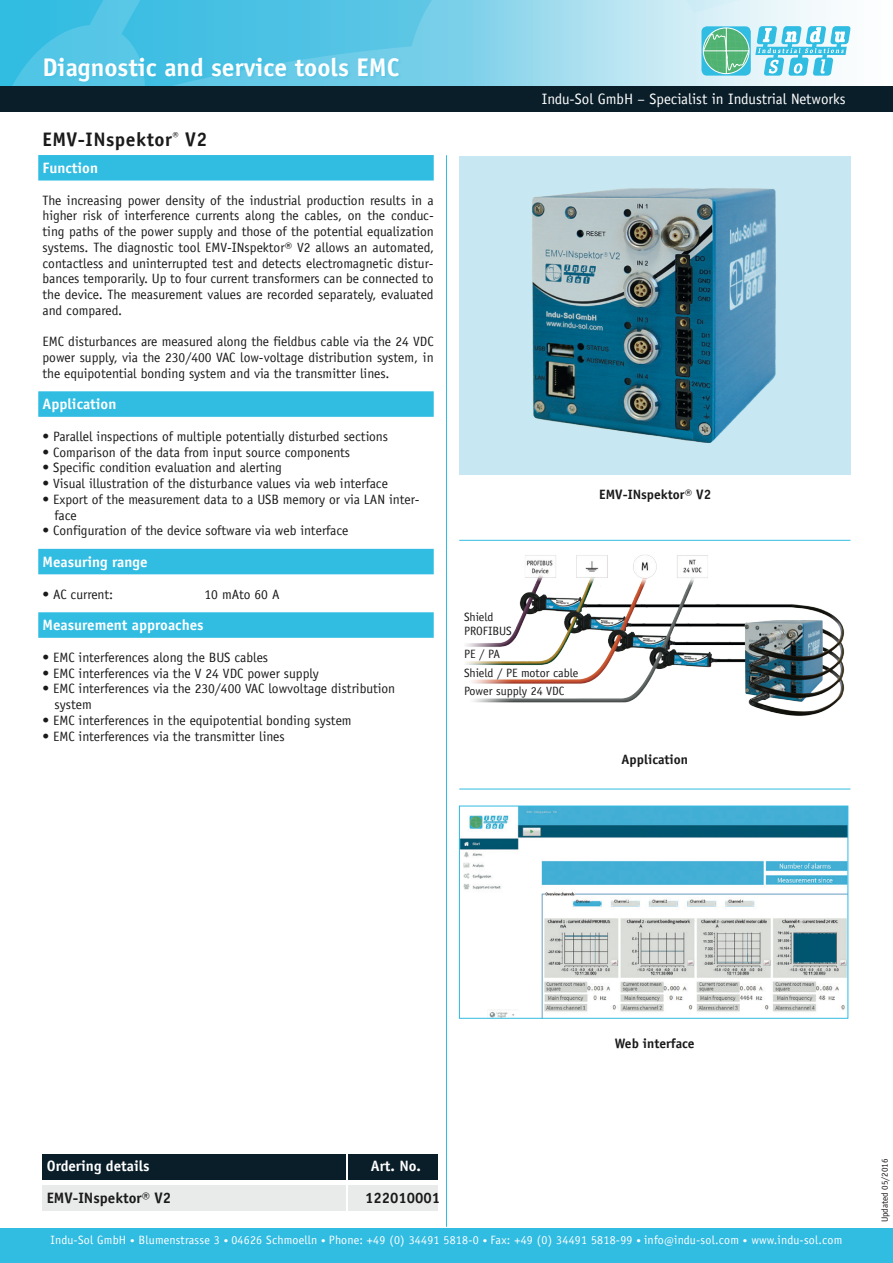
<style>
.page{position:relative;width:893px;height:1263px;background:#fff}
.page>*{position:absolute;margin:0;border:0;box-sizing:border-box;transform-origin:0 0}
.t1{font:700 25.5px "Officina Sans";color:#fff}
.t2{font:700 19.5px "Officina Sans";letter-spacing:.025em;color:#1a1a1a}
.t3{font:700 15px "Officina Sans";color:#fff}
.t4{font:15px "Officina Sans";color:#fff}
.t5{font:700 15px "Officina Sans";color:#1a1a1a}
.t6{font:13.5px/15.8px "Officina Sans";color:#1a1a1a;text-align:justify}
.t7{font:700 13.5px "Officina Sans";color:#1a1a1a}
.t8{font:12px "Officina Sans";letter-spacing:.02em;color:#fff}
.t9{font:12px/18.9px "Officina Sans";color:#1a1a1a}
.t10{font:9px "Officina Sans";color:#1a1a1a}
.s1{font-family:"ITC Officina Sans"}
.s2{font-size:9px}
.s3{font-size:10.5px}
</style>
<div class="page">
<div style="left:459px;top:156px;width:391px;height:319px;background:#c7e8f2"></div>
<div style="left:38px;top:155px;width:396px;height:26px;background:#31bce2"></div>
<div style="left:38px;top:391px;width:396px;height:26px;background:#31bce2"></div>
<div style="left:38px;top:549px;width:396px;height:25px;background:#31bce2"></div>
<div style="left:38px;top:612px;width:396px;height:26px;background:#31bce2"></div>
<div style="left:43px;top:1154px;width:303px;height:25px;background:#0a1e29"></div>
<div style="left:349px;top:1154px;width:89px;height:25px;background:#0a1e29"></div>
<div style="left:43px;top:1185px;width:303px;height:25px;background:#e9eaea"></div>
<div style="left:349px;top:1185px;width:89px;height:25px;background:#e9eaea"></div>
<img style="left:532px;top:188px;width:244px;height:255px">
<hr style="left:459px;top:540px;width:391px;height:1px;background:#31bce2">
<img style="left:461px;top:808px;width:385px;height:208px">
<div style="left:459px;top:806px;width:389px;height:212px;border:1px solid #31bce2"></div>
<hr style="left:459px;top:789px;width:391px;height:1px;background:#31bce2">
<img style="left:465px;top:554px;width:380px;height:162px">
<svg style="left:0;top:0;width:831px;height:86px;background:#7fd2ea"></svg>
<div style="left:0;top:86px;width:893px;height:26px;background:#0a1e29"></div>
<svg style="left:701px;top:26px;width:50px;height:50px"></svg>
<svg style="left:755px;top:26px;width:96px;height:50px"></svg>
<svg style="left:703px;top:28px;width:46px;height:46px;background:#65c09d"></svg>
<div style="left:0;top:1228px;width:893px;height:35px;background:#31bce2"></div>
<hr style="left:446px;top:155px;width:1px;height:1072px;background:#31bce2">
<div style="left:44px;top:57px;width:359px;height:28px;background:#31bce2;opacity:.35"></div>
<h1 class="t1" style="left:43px;top:52px;width:359px">Diagnostic and service tools EMC</h1>
<h2 class="t2" style="left:43px;top:127px;width:166px">EM<span class="s1">V</span>-INspektor<sup>®</sup> V2</h2>
<p class="t3" style="left:43px;top:159px;width:57px">Function</p>
<p class="t6" style="left:43px;top:192px;width:393px">The increasing power density of the industrial production results in a higher risk of interference currents along the cables, on the conduc&shy;ting paths of the power supply and those of the potential equalization systems. The diagnostic tool EM<span class="s1">V</span>-INspektor® V2 allows an automated, contactless and uninterrupted test and detects electromagnetic distur&shy;bances temporarily. Up to four current transformers can be connected to the device. The measurement values are recorded separately, evaluated and compared.</p>
<p class="t6" style="left:43px;top:334px;width:393px">EMC disturbances are measured along the fieldbus cable via the 24 VDC power supply, via the 230/400 VAC low-voltage distribution system, in the equipotential bonding system and via the transmitter lines.</p>
<p class="t3" style="left:43px;top:395px;width:75px">Application</p>
<p class="t6" style="left:43px;top:428px;width:347px">• Parallel inspections of multiple potentially disturbed sections</p>
<p class="t6" style="left:43px;top:444px;width:309px">• Comparison of the data from input source components</p>
<p class="t6" style="left:43px;top:460px;width:241px">• Specific condition evaluation and alerting</p>
<p class="t6" style="left:43px;top:476px;width:347px">• Visual illustration of the disturbance values via web interface</p>
<p class="t6" style="left:55px;top:491px;width:367px;text-indent:-12px">• Export of the measurement data to a USB memory or via LAN inter&shy;face</p>
<p class="t6" style="left:43px;top:523px;width:307px">• Configuration of the device software via web interface</p>
<p class="t3" style="left:43px;top:552px;width:106px">Measuring range</p>
<p class="t6" style="left:43px;top:586px;width:72px">• AC current:</p>
<p class="t6" style="left:205px;top:586px;width:77px">10 mAto 60 A</p>
<p class="t3" style="left:43px;top:616px;width:163px">Measurement approaches</p>
<p class="t6" style="left:43px;top:649px;width:227px">• EMC interferences along the BUS cables</p>
<p class="t6" style="left:43px;top:665px;width:278px">• ■EMC interferences via the V 24 VDC power supply</p>
<p class="t6" style="left:55px;top:681px;width:342px;text-indent:-12px">• EMC interferences via the 230/400 VAC lowvoltage distribution system</p>
<p class="t6" style="left:43px;top:712px;width:311px">• EMC interferences in the equipotential bonding system</p>
<p class="t6" style="left:43px;top:728px;width:244px">• EMC interferences via the transmitter lines</p>
<p class="t4" style="left:542px;top:90px;width:305px">Indu-Sol GmbH – Specialist <span class="s1">in</span> Industrial Networks</p>
<p class="t7" style="left:599px;top:486px;width:114px">EM<span class="s1">V</span>-INspektor® V2</p>
<p class="t9" style="left:464px;top:609px;width:49px;line-height:14.4px">Shield<br>PROFIBUS</p>
<p class="t9" style="left:464px;top:644px;width:116px">PE / PA<br>Shield / PE motor cable<br>Power supply 24 VDC</p>
<p class="t7" style="left:622px;top:751px;width:68px">Application</p>
<p class="t7" style="left:615px;top:1034px;width:81px">Web interface</p>
<p class="t3" style="left:47px;top:1157px;width:104px">Ordering details</p>
<p class="t3" style="left:371px;top:1157px;width:52px">Art. No.</p>
<p class="t5" style="left:47px;top:1188px;width:126px">EM<span class="s1">V</span>-INspektor® V2</p>
<p class="t5" style="left:365px;top:1188px;width:77px">122010001</p>
<p class="t8" style="left:51px;top:1233px;width:793px">Indu-Sol GmbH <span class="s2">•</span> Blumenstrasse 3 <span class="s2">•</span> 04626 Schmoelln <span class="s2">•</span> Phone: +49 (0) 34491 5818-0 <span class="s2">•</span> Fax: +49 (0) 34491 5818-99 <span class="s2">•</span> info<span class="s3">@</span>indu-sol.com <span class="s2">•</span> www.indu-sol.com</p>
<p class="t10" style="left:879px;top:1222px;width:65px;rotate:-90deg">Updated 05/2016</p>
</div>
